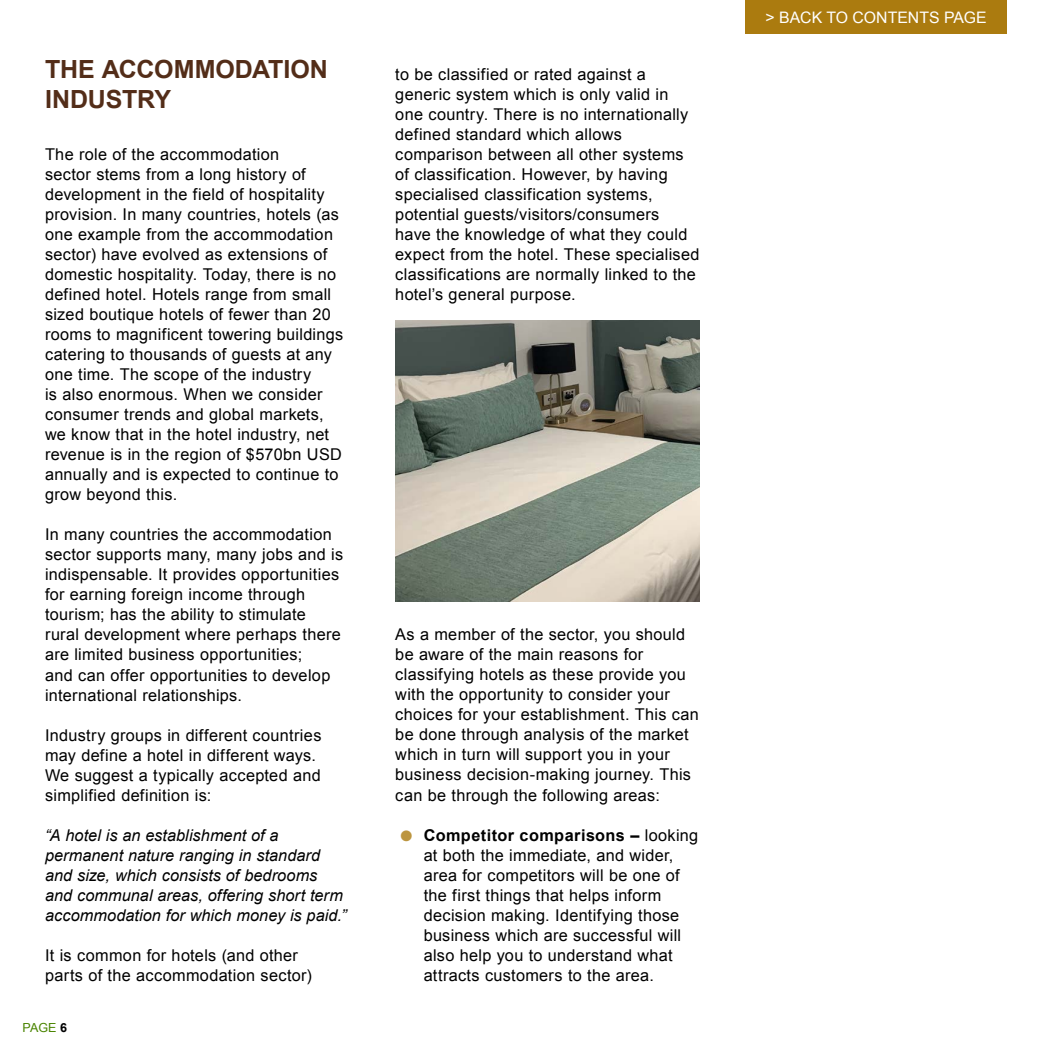
<style>
.page{position:relative;width:1053px;height:1053px;background:#fff}
.page>*{position:absolute;margin:0;border:0;box-sizing:border-box;transform-origin:0 0}
.t1{font:700 25px/30px "Arial";letter-spacing:-.005em;color:#532d18}
.t2{font:16.25px/20px "Arial";letter-spacing:.02em;color:#000}
.t3{font:italic 16.25px/20px "Arial";letter-spacing:.005em;color:#000}
.t4{font:15.88px "Arial";color:#fff}
.t5{font:12.5px "Arial";color:#4a8400}
.s1{font-weight:700;color:#000}
.s2{color:#bc953f}
.s3{font-weight:700}
</style>
<div class="page">
<div style="left:745px;top:0;width:261px;height:34px;background:#ab7b0f"></div>
<img style="left:395px;top:320px;width:304px;height:281px">
<h1 class="t1" style="left:45px;top:55px;width:284px">THE ACCOMMODATION<br>INDUSTRY</h1>
<p class="t2" style="left:45px;top:144px;width:300px">The role of the accommodation<br>sector stems from a long history of development in the field of hospitality provision. In many countries, hotels (as one example from the accommodation sector) have evolved as extensions of domestic hospitality. Today, there is no defined hotel. Hotels range from small sized boutique hotels of fewer than 20 rooms to magnificent towering buildings catering to thousands of guests at any one time. The scope of the industry<br>is also enormous. When we consider consumer trends and global markets, we know that in the hotel industry, net revenue is in the region of $570bn USD annually and is expected to continue to grow beyond this.</p>
<p class="t2" style="left:45px;top:525px;width:300px">In many countries the accommodation sector supports many, many jobs and is indispensable. It provides opportunities for earning foreign income through tourism; has the ability to stimulate rural development where perhaps there are limited business opportunities;<br>and can offer opportunities to develop international relationships.</p>
<p class="t2" style="left:45px;top:725px;width:278px">Industry groups in different countries may define a hotel in different ways.<br>We suggest a typically accepted and simplified definition is:</p>
<p class="t3" style="left:45px;top:825px;width:303px">“A hotel is an establishment of a permanent nature ranging in standard and size, which consists of bedrooms and communal areas, offering short term accommodation for which money is paid.”</p>
<p class="t2" style="left:45px;top:945px;width:268px">It is common for hotels (and other parts of the accommodation sector)</p>
<p class="t5" style="left:22px;top:1019px;width:46px">PAGE <span class="s1">6</span></p>
<p class="t2" style="left:395px;top:65px;width:306px">to be classified or rated against a generic system which is only valid in one country. There is no internationally defined standard which allows comparison between all other systems of classification. However, by having specialised classification systems, potential guests/visitors/consumers<br>have the knowledge of what they could expect from the hotel. These specialised classifications are normally linked to the hotel’s general purpose.</p>
<p class="t2" style="left:395px;top:624px;width:305px">As a member of the sector, you should be aware of the main reasons for classifying hotels as these provide you with the opportunity to consider your choices for your establishment. This can be done through analysis of the market which in turn will support you in your business decision-making journey. This can be through the following areas:</p>
<p class="t2" style="left:423px;top:824px;width:276px;text-indent:-23px"><span class="s2">●</span> <span class="s3">Competitor comparisons –</span> looking at both the immediate, and wider, area for competitors will be one of the first things that helps inform decision making. Identifying those business which are successful will also help you to understand what attracts customers to the area.</p>
<p class="t4" style="left:765px;top:7px;width:223px">&gt; BACK TO CONTENTS PAGE</p>
</div>
